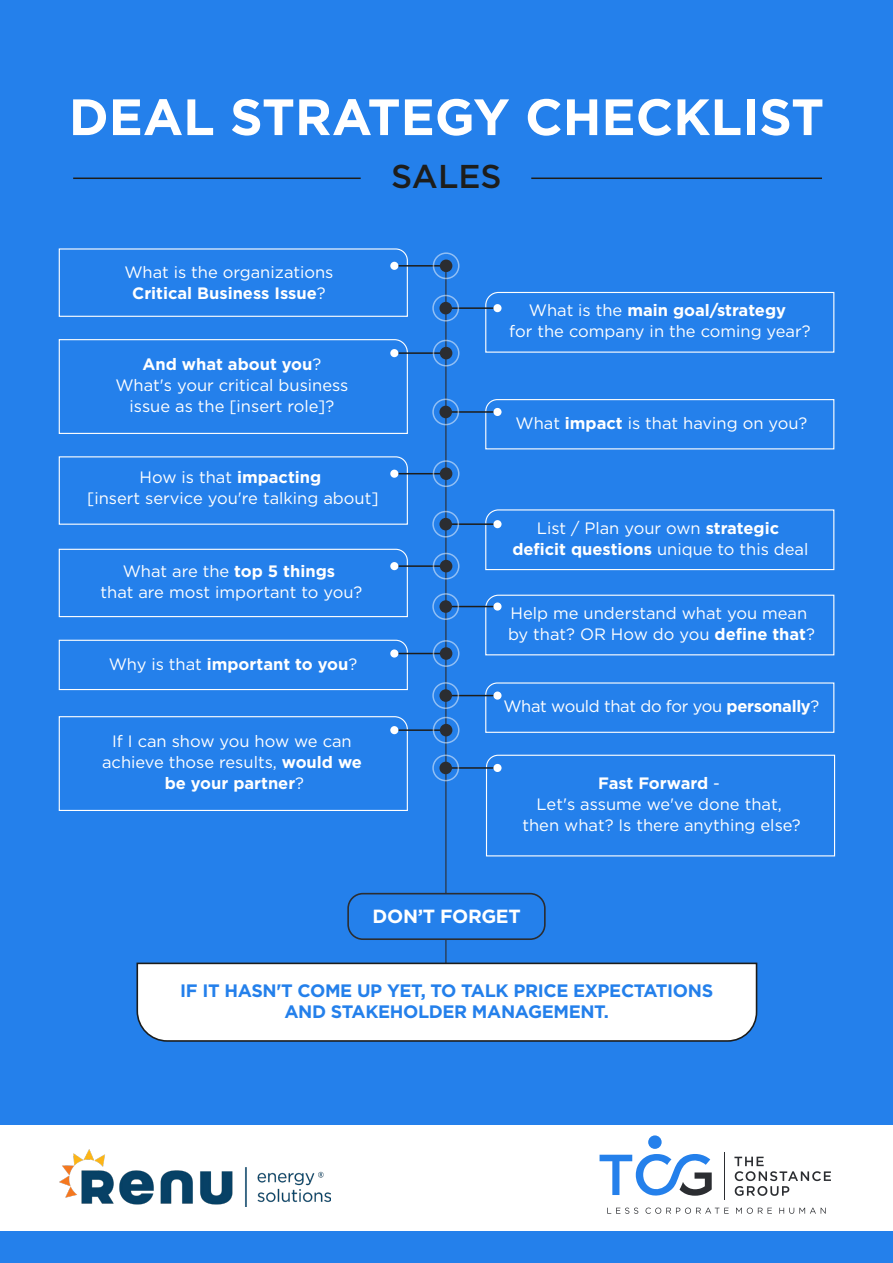
<style>
.page{position:relative;width:893px;height:1263px;background:#2480eb}
.page>*{position:absolute;margin:0;border:0;box-sizing:border-box;transform-origin:0 0}
.t1{font:700 51px "Gotham";color:#fff}
.t2{font:500 33px "Gotham";color:#1d1d1b}
.t3{font:700 19.05px "Gotham";letter-spacing:-.02em;color:#fff}
.t4{font:700 18px/21px "Gotham";letter-spacing:-.02em;color:#2480eb;text-align:center}
.t5{font:16.5px/21px "Gotham";color:#fff;text-align:center}
.t6{font:16.5px "Gotham";letter-spacing:-.02em;color:#fff}
.t7{font:700 16.5px "Gotham";color:#fff}
.s1{font-weight:700}
.s2{font-weight:400}
</style>
<div class="page">
<div style="left:0;top:1125px;width:893px;height:105px;background:#fff"></div>
<svg style="left:607px;top:1207px;width:219px;height:7px"></svg>
<svg style="left:734px;top:1157px;width:97px;height:39px"></svg>
<hr style="left:725px;top:1152px;width:1px;height:48px;background:#2b2d31">
<svg style="left:600px;top:1154px;width:112px;height:42px"></svg>
<div style="left:648px;top:1135px;width:14px;height:14px;background:#2480eb;border-radius:50%"></div>
<hr style="left:445px;top:266px;width:1px;height:760px;background:#2b2d31">
<svg style="left:58px;top:248px;width:350px;height:69px"></svg>
<svg style="left:58px;top:639px;width:350px;height:52px"></svg>
<svg style="left:58px;top:339px;width:350px;height:95px"></svg>
<svg style="left:485px;top:682px;width:350px;height:51px"></svg>
<svg style="left:485px;top:399px;width:350px;height:51px"></svg>
<svg style="left:485px;top:291px;width:350px;height:62px"></svg>
<svg style="left:485px;top:509px;width:350px;height:62px"></svg>
<svg style="left:485px;top:594px;width:350px;height:62px"></svg>
<svg style="left:485px;top:754px;width:351px;height:103px"></svg>
<hr style="left:396px;top:265px;width:50px;height:2px;background:#1d1d1b">
<div style="left:433px;top:252px;width:26px;height:27px;border:2px solid #fff;border-radius:50%"></div>
<div style="left:440px;top:260px;width:12px;height:12px;background:#2b2d31;border-radius:50%"></div>
<div style="left:390px;top:262px;width:8px;height:8px;background:#fff;border-radius:50%"></div>
<svg style="left:58px;top:456px;width:350px;height:69px"></svg>
<hr style="left:396px;top:473px;width:50px;height:1px;background:#1d1d1b">
<div style="left:433px;top:460px;width:26px;height:27px;border:2px solid #fff;border-radius:50%"></div>
<div style="left:440px;top:467px;width:12px;height:13px;background:#2b2d31;border-radius:50%"></div>
<div style="left:390px;top:470px;width:8px;height:8px;background:#fff;border-radius:50%"></div>
<hr style="left:396px;top:653px;width:50px;height:1px;background:#1d1d1b">
<div style="left:433px;top:640px;width:26px;height:27px;border:2px solid #fff;border-radius:50%"></div>
<div style="left:440px;top:647px;width:12px;height:13px;background:#2b2d31;border-radius:50%"></div>
<div style="left:390px;top:649px;width:8px;height:9px;background:#fff;border-radius:50%"></div>
<svg style="left:58px;top:548px;width:350px;height:70px"></svg>
<hr style="left:396px;top:565px;width:50px;height:2px;background:#1d1d1b">
<div style="left:433px;top:553px;width:26px;height:26px;border:2px solid #fff;border-radius:50%"></div>
<div style="left:440px;top:560px;width:12px;height:12px;background:#2b2d31;border-radius:50%"></div>
<div style="left:390px;top:562px;width:8px;height:8px;background:#fff;border-radius:50%"></div>
<hr style="left:396px;top:352px;width:50px;height:2px;background:#1d1d1b">
<div style="left:433px;top:340px;width:26px;height:26px;border:2px solid #fff;border-radius:50%"></div>
<div style="left:440px;top:347px;width:12px;height:12px;background:#2b2d31;border-radius:50%"></div>
<div style="left:390px;top:349px;width:8px;height:8px;background:#fff;border-radius:50%"></div>
<svg style="left:58px;top:716px;width:350px;height:95px"></svg>
<hr style="left:396px;top:729px;width:50px;height:2px;background:#1d1d1b">
<div style="left:433px;top:717px;width:26px;height:26px;border:2px solid #fff;border-radius:50%"></div>
<div style="left:440px;top:724px;width:12px;height:12px;background:#2b2d31;border-radius:50%"></div>
<div style="left:390px;top:726px;width:8px;height:8px;background:#fff;border-radius:50%"></div>
<hr style="left:446px;top:307px;width:50px;height:2px;background:#1d1d1b">
<div style="left:432px;top:295px;width:27px;height:27px;border:2px solid #fff;border-radius:50%"></div>
<div style="left:439px;top:302px;width:13px;height:12px;background:#2b2d31;border-radius:50%"></div>
<div style="left:493px;top:304px;width:9px;height:8px;background:#fff;border-radius:50%"></div>
<hr style="left:446px;top:411px;width:50px;height:2px;background:#1d1d1b">
<div style="left:432px;top:399px;width:27px;height:26px;border:2px solid #fff;border-radius:50%"></div>
<div style="left:439px;top:406px;width:13px;height:12px;background:#2b2d31;border-radius:50%"></div>
<div style="left:493px;top:408px;width:9px;height:8px;background:#fff;border-radius:50%"></div>
<hr style="left:446px;top:606px;width:50px;height:1px;background:#1d1d1b">
<div style="left:432px;top:593px;width:27px;height:27px;border:2px solid #fff;border-radius:50%"></div>
<div style="left:439px;top:600px;width:13px;height:13px;background:#2b2d31;border-radius:50%"></div>
<svg style="left:493px;top:602px;width:9px;height:9px"></svg>
<hr style="left:446px;top:523px;width:50px;height:2px;background:#1d1d1b">
<div style="left:432px;top:511px;width:27px;height:26px;border:2px solid #fff;border-radius:50%"></div>
<div style="left:439px;top:518px;width:13px;height:12px;background:#2b2d31;border-radius:50%"></div>
<div style="left:493px;top:520px;width:9px;height:8px;background:#fff;border-radius:50%"></div>
<hr style="left:446px;top:695px;width:50px;height:1px;background:#1d1d1b">
<div style="left:432px;top:682px;width:27px;height:27px;border:2px solid #fff;border-radius:50%"></div>
<div style="left:439px;top:689px;width:13px;height:13px;background:#2b2d31;border-radius:50%"></div>
<svg style="left:493px;top:691px;width:9px;height:9px"></svg>
<hr style="left:446px;top:767px;width:50px;height:2px;background:#1d1d1b">
<div style="left:432px;top:754px;width:27px;height:27px;border:2px solid #fff;border-radius:50%"></div>
<div style="left:439px;top:762px;width:13px;height:12px;background:#2b2d31;border-radius:50%"></div>
<div style="left:493px;top:764px;width:9px;height:8px;background:#fff;border-radius:50%"></div>
<hr style="left:73px;top:178px;width:288px;height:1px;background:#1d1d1b">
<hr style="left:531px;top:178px;width:291px;height:1px;background:#1d1d1b">
<svg style="left:136px;top:962px;width:622px;height:80px;background:#f0f2f4"></svg>
<div style="left:348px;top:894px;width:197px;height:45px;background:#2480eb;border-radius:15px"></div>
<div style="left:347px;top:893px;width:199px;height:47px;border:2px solid #2b2d31;border-radius:15px"></div>
<img style="left:59px;top:1149px;width:272px;height:57px">
<h1 class="t1" style="left:69px;top:83px;width:757px">DEAL STRATEGY CHECKLIST</h1>
<h2 class="t2" style="left:391px;top:155px;width:112px">SALES</h2>
<p class="t5" style="left:124px;top:261px;width:211px">What is the organizations<br><span class="s1">Critical Business Issue</span>?</p>
<p class="t5" style="left:115px;top:353px;width:234px"><span class="s1">And what about you</span>?<br>What's your critical business issue as the [insert role]?</p>
<p class="t5" style="left:87px;top:467px;width:293px">How is that <span class="s1">impacting<br></span>[insert service you're talking about]</p>
<p class="t5" style="left:101px;top:561px;width:263px">What are the <span class="s1">top 5 things<br></span>that are most important to you?</p>
<p class="t7" style="left:109px;top:653px;width:250px"><span class="s2">Why is that</span> important to you<span class="s2">?</span></p>
<p class="t5" style="left:102px;top:730px;width:261px">If I can show you how we can achieve those results, <span class="s1">would we be your partner</span>?</p>
<p class="t5" style="left:509px;top:299px;width:303px">What is the <span class="s1">main goal/strategy<br></span>for the company in the coming year?</p>
<p class="t5" style="left:516px;top:412px;width:293px">What <span class="s1">impact</span> is that having on you?</p>
<p class="t5" style="left:512px;top:517px;width:298px">List / Plan your own <span class="s1">strategic deficit questions</span> unique to this deal</p>
<p class="t5" style="left:508px;top:603px;width:308px;text-align:left">Help me understand what you mean by that? OR How do you <span class="s1">define that</span>?</p>
<p class="t6" style="left:503px;top:696px;width:317px">What would that do for you <span class="s1">personally</span>?</p>
<p class="t5" style="left:522px;top:772px;width:280px"><span class="s1">Fast Forward</span> -<br>Let's assume we've done that, then what? Is there anything else?</p>
<p class="t3" style="left:373px;top:904px;width:150px">DON’T FORGET</p>
<p class="t4" style="left:180px;top:979px;width:534px">IF IT HASN'T COME UP YET, TO TALK PRICE EXPECTATIONS<br>AND STAKEHOLDER MANAGEMENT.</p>
</div>
